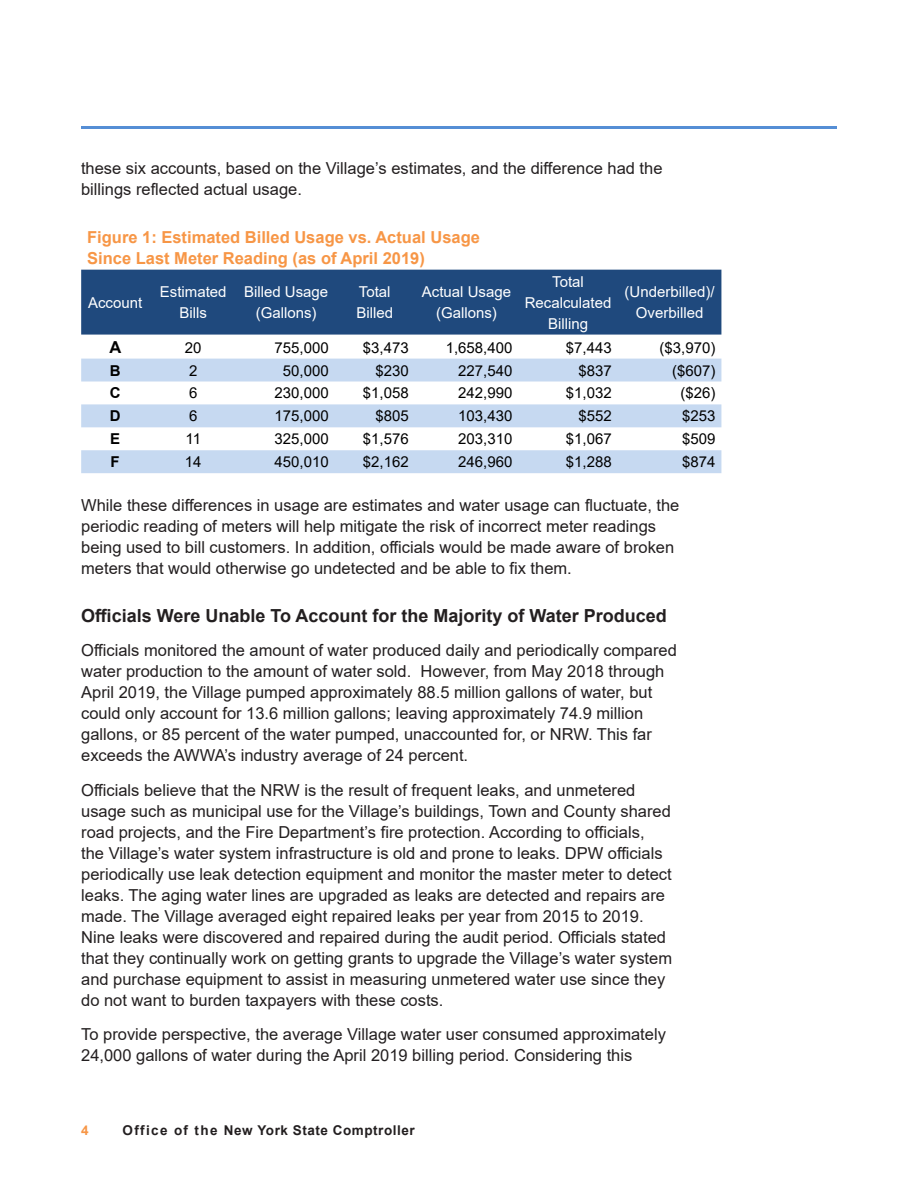
<style>
.page{position:relative;width:918px;height:1188px;background:#fff}
.page>*{position:absolute;margin:0;border:0;box-sizing:border-box;transform-origin:0 0}
.Small_Subhead{font:700 18px "Arial";color:#231f20}
.Body_Text{font:16.5px/21px "Arial";color:#231f20}
._7_Figures{font:700 16.5px/21px "Arial";color:#f79646}
._7_Figures-2{font:700 16.5px "Arial";color:#000}
._7_Figures-3{font:15px "Arial";color:#000}
._7_Figures-4{font:15px/21px "Arial";color:#fff;text-align:center}
._7_Figures-5{font:700 15px "Arial";color:#000}
.t1{font:700 13.5px "Arial";letter-spacing:.04em;color:#231f20}
.t2{font:700 13.5px "Arial";color:#f79646}
</style>
<div class="page">
<hr style="left:81px;top:126px;width:756px;height:3px;background:#558ed5">
<div style="left:81px;top:270px;width:640px;height:65px;background:#1f497d"></div>
<svg style="left:81px;top:359px;width:640px;height:114px;fill:#c6d9f1"></svg>
<p class="Body_Text" style="left:81px;top:158px;width:583px">these six accounts, based on the Village’s estimates, and the difference had the billings reflected actual usage.</p>
<p class="_7_Figures" style="left:87px;top:227px;width:394px">Figure 1: Estimated Billed Usage vs. Actual Usage<br>Since Last Meter Reading (as of April 2019)</p>
<p class="_7_Figures-4" style="left:88px;top:292px;width:56px">Account</p>
<p class="_7_Figures-4" style="left:160px;top:281px;width:68px">Estimated<br>Bills</p>
<p class="_7_Figures-4" style="left:244px;top:281px;width:86px">Billed Usage (Gallons)</p>
<p class="_7_Figures-4" style="left:356px;top:281px;width:38px;text-align:left">Total<br>Billed</p>
<p class="_7_Figures-4" style="left:422px;top:281px;width:91px">Actual Usage (Gallons)</p>
<p class="_7_Figures-4" style="left:525px;top:271px;width:88px">Total<br>Recalculated<br>Billing</p>
<p class="_7_Figures-4" style="left:625px;top:281px;width:92px">(Underbilled)/<br>Overbilled</p>
<p class="_7_Figures-2" style="left:109px;top:335px;width:13px">A</p>
<p class="_7_Figures-3" style="left:185px;top:337px;width:18px">20</p>
<p class="_7_Figures-3" style="left:275px;top:337px;width:56px">755,000</p>
<p class="_7_Figures-3" style="left:363px;top:337px;width:47px">$3,473</p>
<p class="_7_Figures-3" style="left:446px;top:337px;width:68px">1,658,400</p>
<p class="_7_Figures-3" style="left:566px;top:337px;width:47px">$7,443</p>
<p class="_7_Figures-3" style="left:660px;top:337px;width:57px">($3,970)</p>
<p class="_7_Figures-5" style="left:110px;top:360px;width:12px">B</p>
<p class="_7_Figures-3" style="left:189px;top:360px;width:10px">2</p>
<p class="_7_Figures-3" style="left:283px;top:360px;width:47px">50,000</p>
<p class="_7_Figures-3" style="left:375px;top:360px;width:35px">$230</p>
<p class="_7_Figures-3" style="left:458px;top:360px;width:56px">227,540</p>
<p class="_7_Figures-3" style="left:578px;top:360px;width:35px">$837</p>
<p class="_7_Figures-3" style="left:672px;top:360px;width:45px">($607)</p>
<p class="_7_Figures-5" style="left:110px;top:383px;width:12px">C</p>
<p class="_7_Figures-3" style="left:189px;top:383px;width:10px">6</p>
<p class="_7_Figures-3" style="left:275px;top:383px;width:56px">230,000</p>
<p class="_7_Figures-3" style="left:363px;top:383px;width:47px">$1,058</p>
<p class="_7_Figures-3" style="left:458px;top:383px;width:56px">242,990</p>
<p class="_7_Figures-3" style="left:566px;top:383px;width:47px">$1,032</p>
<p class="_7_Figures-3" style="left:680px;top:383px;width:37px">($26)</p>
<p class="_7_Figures-5" style="left:110px;top:406px;width:12px">D</p>
<p class="_7_Figures-3" style="left:189px;top:406px;width:10px">6</p>
<p class="_7_Figures-3" style="left:275px;top:406px;width:56px">175,000</p>
<p class="_7_Figures-3" style="left:375px;top:406px;width:35px">$805</p>
<p class="_7_Figures-3" style="left:458px;top:406px;width:56px">103,430</p>
<p class="_7_Figures-3" style="left:578px;top:406px;width:35px">$552</p>
<p class="_7_Figures-3" style="left:682px;top:406px;width:35px">$253</p>
<p class="_7_Figures-5" style="left:110px;top:428px;width:12px">E</p>
<p class="_7_Figures-3" style="left:186px;top:429px;width:17px">11</p>
<p class="_7_Figures-3" style="left:275px;top:429px;width:56px">325,000</p>
<p class="_7_Figures-3" style="left:363px;top:429px;width:47px">$1,576</p>
<p class="_7_Figures-3" style="left:458px;top:429px;width:56px">203,310</p>
<p class="_7_Figures-3" style="left:566px;top:429px;width:47px">$1,067</p>
<p class="_7_Figures-3" style="left:682px;top:429px;width:35px">$509</p>
<p class="_7_Figures-5" style="left:111px;top:451px;width:11px">F</p>
<p class="_7_Figures-3" style="left:185px;top:452px;width:18px">14</p>
<p class="_7_Figures-3" style="left:275px;top:452px;width:56px">450,010</p>
<p class="_7_Figures-3" style="left:363px;top:452px;width:47px">$2,162</p>
<p class="_7_Figures-3" style="left:458px;top:452px;width:56px">246,960</p>
<p class="_7_Figures-3" style="left:566px;top:452px;width:47px">$1,288</p>
<p class="_7_Figures-3" style="left:682px;top:452px;width:35px">$874</p>
<p class="Body_Text" style="left:81px;top:495px;width:600px">While these differences in usage are estimates and water usage can fluctuate, the periodic reading of meters will help mitigate the risk of incorrect meter readings being used to bill customers. In addition, officials would be made aware of broken meters that would otherwise go undetected and be able to fix them.</p>
<p class="Small_Subhead" style="left:81px;top:603px;width:587px">Officials Were Unable To Account for the Majority of Water Produced</p>
<p class="Body_Text" style="left:81px;top:640px;width:597px">Officials monitored the amount of water produced daily and periodically compared water production to the amount of water sold. However, from May 2018 through April 2019, the Village pumped approximately 88.5 million gallons of water, but could only account for 13.6 million gallons; leaving approximately 74.9 million gallons, or 85 percent of the water pumped, unaccounted for, or NRW. This far exceeds the AWWA’s industry average of 24 percent.</p>
<p class="Body_Text" style="left:81px;top:780px;width:592px">Officials believe that the NRW is the result of frequent leaks, and unmetered usage such as municipal use for the Village’s buildings, Town and County shared road projects, and the Fire Department’s fire protection. According to officials,<br>the Village’s water system infrastructure is old and prone to leaks. DPW officials periodically use leak detection equipment and monitor the master meter to detect leaks. The aging water lines are upgraded as leaks are detected and repairs are made. The Village averaged eight repaired leaks per year from 2015 to 2019.<br>Nine leaks were discovered and repaired during the audit period. Officials stated that they continually work on getting grants to upgrade the Village’s water system and purchase equipment to assist in measuring unmetered water use since they do not want to burden taxpayers with these costs.</p>
<p class="Body_Text" style="left:81px;top:1024px;width:586px">To provide perspective, the average Village water user consumed approximately<br>24,000 gallons of water during the April 2019 billing period. Considering this</p>
<p class="t2" style="left:81px;top:1121px;width:9px">4</p>
<p class="t1" style="left:123px;top:1121px;width:294px">Office of the New York State Comptroller</p>
</div>
